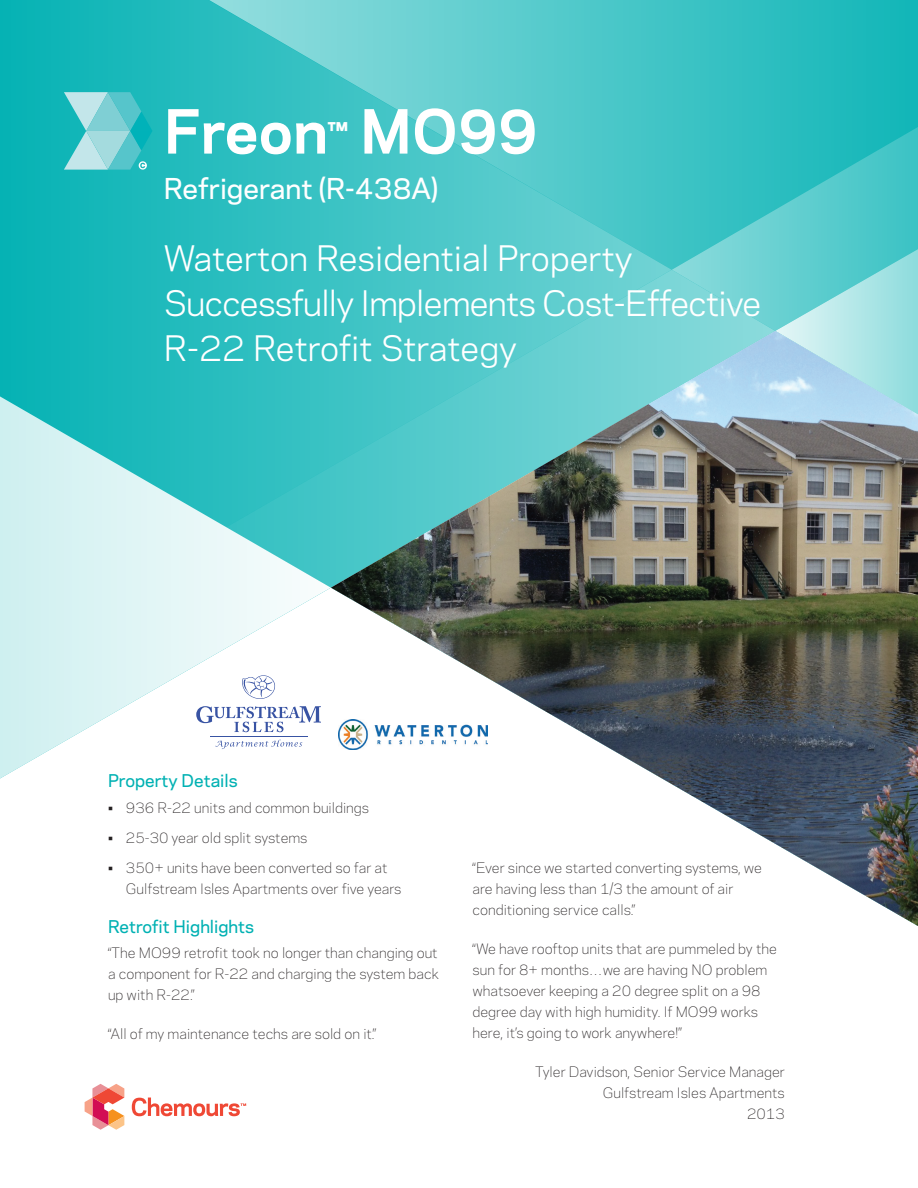
<style>
.page{position:relative;width:918px;height:1188px;background:#fff}
.page>*{position:absolute;margin:0;border:0;box-sizing:border-box;transform-origin:0 0}
.t1{font:700 57px "Chemours Sans";color:#fff}
.t2{font:33px/45px "Chemours Sans";letter-spacing:-.02em;color:#fff}
.t3{font:500 27px "Chemours Sans";color:#fff}
.t4{font:500 16.5px "Chemours Sans";color:#00b1b3}
.t5{font:300 13.5px/21px "Chemours Sans";color:#231f20}
.s1{font-size:33.3px}
</style>
<div class="page">
<svg style="left:85px;top:1084px;width:39px;height:46px"></svg>
<svg style="left:132px;top:1098px;width:114px;height:18px"></svg>
<svg style="left:0;top:0;width:226px;height:387px;background:#14b6b8"></svg>
<svg style="left:180px;top:0;width:738px;height:270px;background:#44c5c6"></svg>
<svg style="left:672px;top:116px;width:246px;height:154px;background:#3ec3c5"></svg>
<svg style="left:226px;top:270px;width:549px;height:117px;background:#51c9ca"></svg>
<svg style="left:775px;top:238px;width:143px;height:93px;background:#7cd6d7"></svg>
<svg style="left:0;top:387px;width:331px;height:392px"></svg>
<img style="left:331px;top:331px;width:587px;height:595px">
<svg style="left:215px;top:740px;width:87px;height:9px"></svg>
<svg style="left:196px;top:706px;width:125px;height:26px"></svg>
<hr style="left:210px;top:737px;width:98px;height:1px;background:#3853a3">
<svg style="left:241px;top:675px;width:35px;height:25px"></svg>
<img style="left:339px;top:720px;width:149px;height:29px">
<svg style="left:64px;top:92px;width:88px;height:78px;background:#6accd0"></svg>
<h1 class="t1" style="left:164px;top:89px;width:375px">Freon<span class="s1">™</span> MO99</h1>
<h3 class="t3" style="left:164px;top:168px;width:276px">Refrigerant (R-438A)</h3>
<h2 class="t2" style="left:164px;top:234px;width:599px">Waterton Residential Property<br>Successfully Implements Cost-Effective<br>R-22 Retrofit Strategy</h2>
<p class="t4" style="left:108px;top:768px;width:131px">Property Details</p>
<p class="t5" style="left:108px;top:796px;width:263px">• 936 R-22 units and common buildings</p>
<p class="t5" style="left:108px;top:826px;width:201px">• 25-30 year old split systems</p>
<p class="t5" style="left:126px;top:856px;width:277px;text-indent:-18px">• 350+ units have been converted so far at<br>Gulfstream Isles Apartments over five years</p>
<p class="t4" style="left:108px;top:914px;width:148px">Retrofit Highlights</p>
<p class="t5" style="left:108px;top:942px;width:332px;text-align:justify">“The MO99 retrofit took no longer than changing out a component for R-22 and charging the system back up with R-22.”</p>
<p class="t5" style="left:108px;top:1023px;width:270px">“All of my maintenance techs are sold on it.”</p>
<p class="t5" style="left:472px;top:857px;width:291px">“Ever since we started converting systems, we are having less than 1/3 the amount of air conditioning service calls.”</p>
<p class="t5" style="left:472px;top:938px;width:306px">“We have rooftop units that are pummeled by the sun for 8+ months…we are having NO problem whatsoever keeping a 20 degree split on a 98 degree day with high humidity. If MO99 works here, it’s going to work anywhere!”</p>
<p class="t5" style="left:535px;top:1061px;width:251px;text-align:right">Tyler Davidson, Senior Service Manager<br>Gulfstream Isles Apartments<br>2013</p>
</div>
